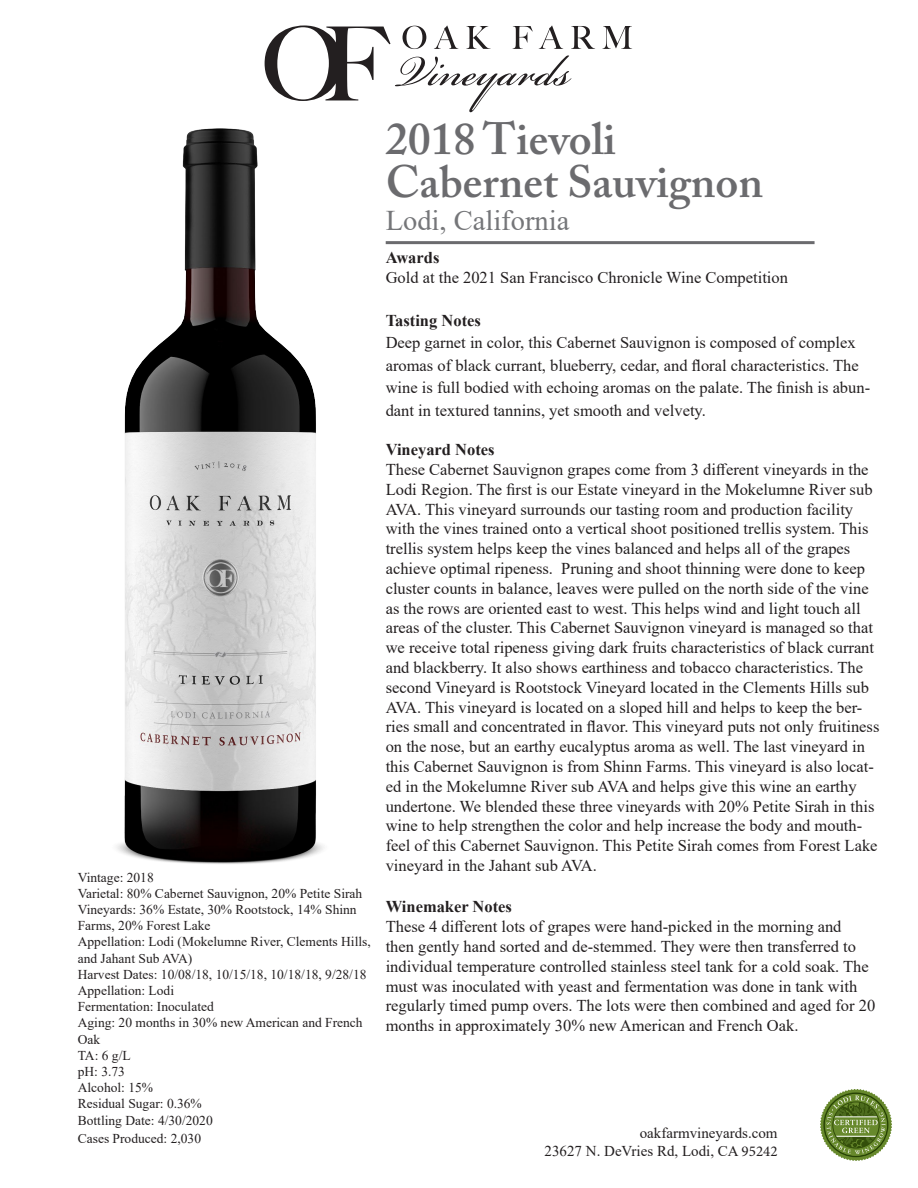
<style>
.page{position:relative;width:918px;height:1188px;background:#fff}
.page>*{position:absolute;margin:0;border:0;box-sizing:border-box;transform-origin:0 0}
.t1{font:600 45px/43.5px "Adobe Caslon Pro";color:#6b6b6e}
.t2{font:28.5px "Times New Roman";color:#757679}
.t3{font:16.5px/19.8px "Times New Roman";color:#231f20}
.t4{font:700 16.5px "Times New Roman";color:#231f20}
.t5{font:15px "Times New Roman";color:#231f20}
.t6{font:13.5px/16.2px "Times New Roman";color:#231f20}
.s1{font-family:"Minion Pro"}
</style>
<div class="page">
<svg style="left:602px;top:26px;width:30px;height:23px"></svg>
<svg style="left:265px;top:26px;width:330px;height:86px"></svg>
<hr style="left:386px;top:241px;width:429px;height:3px;background:#6b6b6e">
<svg style="left:820px;top:1089px;width:72px;height:72px"></svg>
<div style="left:832px;top:1102px;width:48px;height:46px;border:1px solid #334e0a;border-radius:50%"></div>
<img style="left:116px;top:128px;width:208px;height:736px">
<p class="t6" style="left:78px;top:868px;width:78px">Vintage: 2018</p>
<p class="t6" style="left:78px;top:885px;width:286px">Varietal: 80% Cabernet Sauvignon, 20% Petite Sirah</p>
<p class="t6" style="left:78px;top:901px;width:280px">Vineyards: 36% Estate, 30% Rootstock, 14% Shinn<br>Farms, 20% Forest Lake</p>
<p class="t6" style="left:78px;top:933px;width:295px">Appellation: Lodi (Mokelumne River, Clements Hills, and Jahant Sub AVA)</p>
<p class="t6" style="left:78px;top:966px;width:290px">Harvest Dates: 10/08/18, 10/15/18, 10/18/18, 9/28/18</p>
<p class="t6" style="left:78px;top:982px;width:98px">Appellation: Lodi</p>
<p class="t6" style="left:78px;top:998px;width:138px">Fermentation: Inoculated</p>
<p class="t6" style="left:78px;top:1014px;width:286px">Aging: 20 months in 30% new American and French<br>Oak</p>
<p class="t6" style="left:78px;top:1047px;width:54px">TA: 6 g/L</p>
<p class="t6" style="left:78px;top:1063px;width:49px">pH: 3.73</p>
<p class="t6" style="left:78px;top:1079px;width:77px">Alcohol: 15%</p>
<p class="t6" style="left:78px;top:1095px;width:126px">Residual Sugar: 0.36%</p>
<p class="t6" style="left:78px;top:1111px;width:137px">Bottling Date: 4/30/2020</p>
<p class="t6" style="left:78px;top:1129px;width:125px">Cases Produced: 2,030</p>
<p class="t1" style="left:386px;top:117px;width:379px">2018 Tievoli<br>Cabernet Sauvignon</p>
<p class="t2" style="left:386px;top:201px;width:185px">Lodi, California</p>
<p class="t4" style="left:386px;top:246px;width:55px">Awards</p>
<p class="t3" style="left:386px;top:267px;width:404px">Gold at the 2021 San Francisco Chronicle Wine Competition</p>
<p class="t4" style="left:386px;top:308px;width:97px">Tasting Notes</p>
<p class="t3" style="left:386px;top:331px;width:486px;line-height:22.5px">Deep garnet in color, this Cabernet Sauvignon is composed of complex aromas of black currant, blueberry, cedar, and floral characteristics. The wine is full bodied with echoing aromas on the palate. The finish is abun&shy;dant in textured tannins, yet smooth and velvety.</p>
<p class="t4" style="left:386px;top:438px;width:110px">Vineyard Notes</p>
<p class="t3" style="left:386px;top:459px;width:495px">These Cabernet Sauvignon grapes come from 3 different vineyards in the Lodi Region. The first is our Estate vineyard in the Mokelumne River sub AVA. This vineyard surrounds our tasting room and production facility with the vines trained onto a vertical shoot positioned trellis system. This trellis system helps keep the vines balanced and helps all of the grapes achieve optimal ripeness. Pruning and shoot thinning were done to keep cluster counts in balance, leaves were pulled on the north side of the vine as the rows are oriented east to west. This helps wind and light touch all areas of the cluster. This Cabernet Sauvignon vineyard is managed so that we receive total ripeness giving dark fruits characteristics of black currant and blackberry. It also shows earthiness and tobacco characteristics. The second Vineyard is Rootstock Vineyard located in the Clements Hills sub AVA. This vineyard is located on a sloped hill and helps to keep the ber&shy;ries small and concentrated in flavor. This vineyard puts not only fruitiness on the nose, but an earthy eucalyptus aroma as well. The last vineyard in this Cabernet Sauvignon is from Shinn Farms. This vineyard is also locat&shy;ed in the Mokelumne River sub AVA and helps give this wine an earthy undertone. We blended these three vineyards with 20% Petite Sirah in this wine to help strengthen the color and help increase the body and mouth&shy;feel of this Cabernet Sauvignon. This Petite Sirah comes from Forest Lake vineyard in the Jahant sub AVA.</p>
<p class="t4" style="left:386px;top:895px;width:128px">Winemaker Notes</p>
<p class="t3" style="left:386px;top:916px;width:491px">These 4 different lots of grapes were hand-picked in the morning and<br>then gently hand sorted and de-stemmed. They were then transferred to individual temperature controlled stainless steel tank for a cold soak. The must was inoculated with yeast and fermentation was done in tank with regularly timed pump overs. The lots were then combined and aged for 20 months in approximately 30% new American and French Oak.</p>
<p class="t5" style="left:640px;top:1123px;width:139px">oakfarmvineyards.com</p>
<p class="t5" style="left:545px;top:1141px;width:235px">23627 N. DeVries Rd, Lodi, CA <span class="s1">95242</span></p>
</div>
